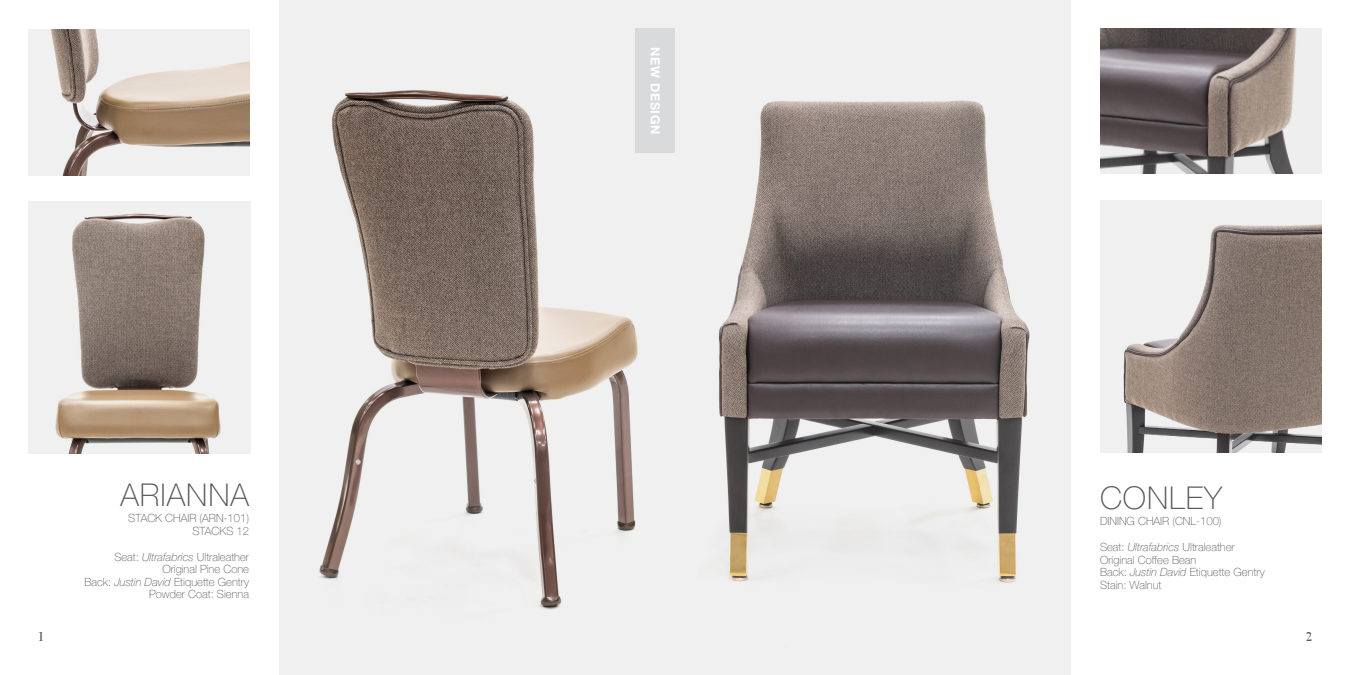
<style>
.page{position:relative;width:1350px;height:675px;background:#fff}
.page>*{position:absolute;margin:0;border:0;box-sizing:border-box;transform-origin:0 0}
.t1{font:100 31.25px "Helvetica Neue LT Pro";letter-spacing:.03em;color:#57585a}
.t2{font:700 12.5px "Helvetica Neue LT Pro";letter-spacing:.06em;color:#fff}
.t3{font:700 12.5px "Electra LT Std";color:#57585a}
.t4{font:100 11.25px/12.5px "Helvetica Neue LT Pro";color:#57585a;text-align:right}
.s1{font-style:italic}
</style>
<div class="page">
<img style="left:29px;top:201px;width:221px;height:252px">
<img style="left:29px;top:29px;width:221px;height:146px">
<img style="left:280px;top:0;width:395px;height:675px">
<div style="left:675px;top:0;width:395px;height:675px;background:#f0f0f0"></div>
<img style="left:718px;top:100px;width:312px;height:547px">
<img style="left:1100px;top:200px;width:221px;height:252px">
<img style="left:1100px;top:29px;width:221px;height:145px">
<div style="left:636px;top:29px;width:39px;height:124px;background:#d9dadc"></div>
<p class="t1" style="left:121px;top:476px;width:130px">ARIANNA</p>
<p class="t4" style="left:128px;top:512px;width:122px">STACK CHAIR (ARN-101)</p>
<p class="t4" style="left:193px;top:524px;width:58px">STACKS 12</p>
<p class="t4" style="left:114px;top:550px;width:136px">Seat: <span class="s1">Ultrafabrics</span> Ultraleather<br>Original Pine Cone</p>
<p class="t4" style="left:84px;top:575px;width:166px">Back: <span class="s1">Justin David</span> Etiquette Gentry</p>
<p class="t4" style="left:149px;top:588px;width:101px">Powder Coat: Sienna</p>
<p class="t2" style="left:663px;top:47px;width:89px;rotate:90deg">NEW DESIGN</p>
<p class="t1" style="left:1100px;top:479px;width:124px">CONLEY</p>
<p class="t4" style="left:1100px;top:515px;width:123px">DINING CHAIR (CNL-100)</p>
<p class="t4" style="left:1100px;top:541px;width:136px;text-align:left">Seat: <span class="s1">Ultrafabrics</span> Ultraleather<br>Original Coffee Bean</p>
<p class="t4" style="left:1100px;top:566px;width:166px">Back: <span class="s1">Justin David</span> Etiquette Gentry</p>
<p class="t4" style="left:1100px;top:579px;width:63px">Stain: Walnut</p>
<p class="t3" style="left:38px;top:629px;width:8px">1</p>
<p class="t3" style="left:1306px;top:629px;width:8px">2</p>
</div>
